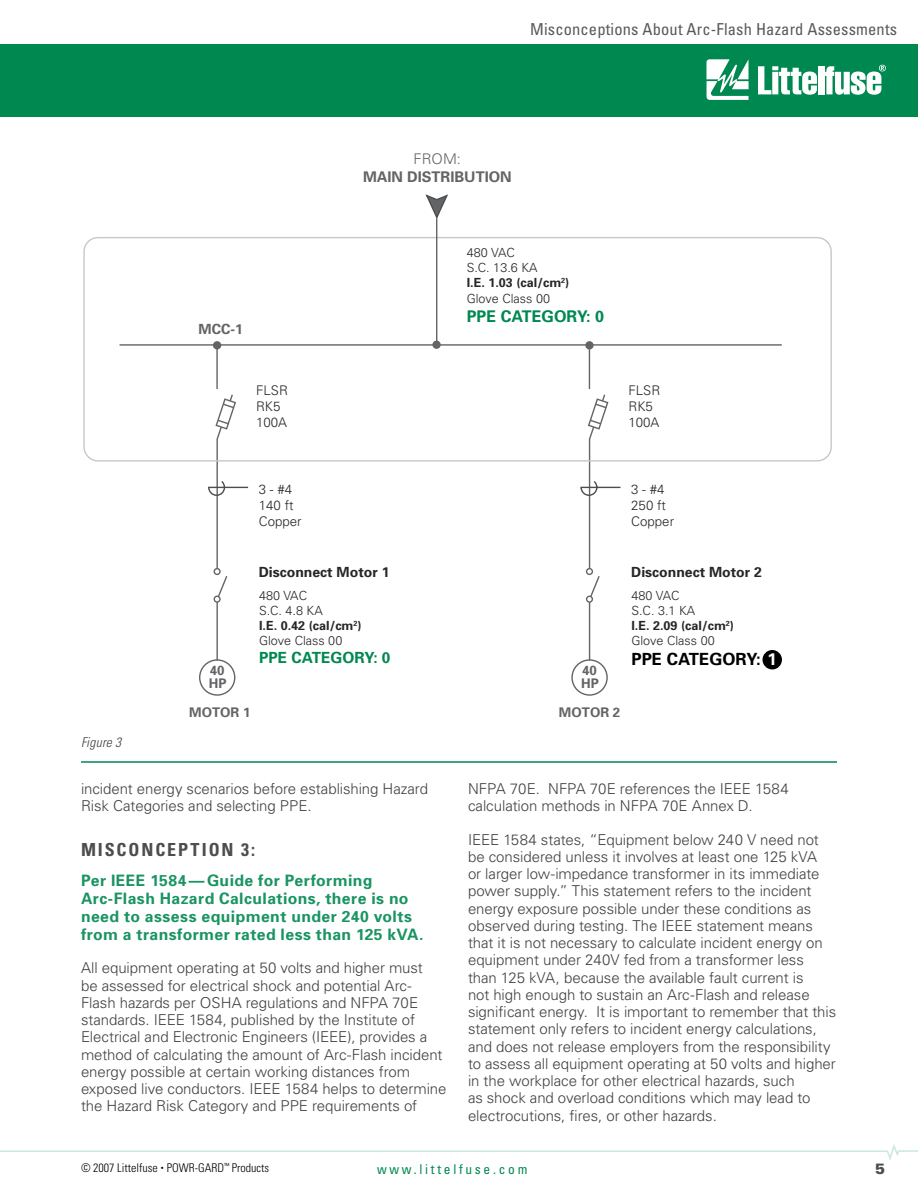
<style>
.page{position:relative;width:918px;height:1188px;background:#fff}
.page>*{position:absolute;margin:0;border:0;box-sizing:border-box;transform-origin:0 0}
.t1{font:700 condensed 18px "Univers";letter-spacing:.105em;color:#4c4d4f}
.t2{font:700 16.8px "Univers";color:#000}
.t3{font:condensed 16.5px "Univers";letter-spacing:.01em;color:#58595b}
.t4{font:700 16.05px "Univers";color:#008851}
.t5{font:700 15.75px/18px "Univers";letter-spacing:.025em;color:#1a9462}
.t6{font:700 15.45px "Univers";color:#008851}
.t7{font:300 15px/17.2px "Univers";letter-spacing:-.005em;color:#414142}
.t8{font:700 14.7px "Univers";color:#636466}
.t9{font:300 14.7px "Univers";color:#636466}
.t10{font:700 13.95px "Univers";color:#262626}
.t11{font:700 13.95px "Univers";color:#636466}
.t12{font:condensed 13.5px "Univers";letter-spacing:.2em;color:#008851}
.t13{font:italic 300 condensed 13.5px "Univers LT Std";letter-spacing:.015em;color:#414142}
.t14{font:300 13.35px/15.9px "Univers";color:#262626}
.t15{font:700 13.35px/12.8px "Univers";color:#636466}
.t16{font:300 12.6px/15.1px "Univers";color:#262626}
.t17{font:300 condensed 12px "Univers";color:#000}
.s1{font-weight:700}
.s2{color:#fff}
.s3{font-size:6px}
</style>
<div class="page">
<div style="left:763px;top:650px;width:19px;height:19px;background:#000;border-radius:50%"></div>
<hr style="left:120px;top:344px;width:662px;height:2px;background:#636466">
<div style="left:199px;top:659px;width:36px;height:37px;border:1px solid #636466;border-radius:50%"></div>
<div style="left:213px;top:341px;width:8px;height:8px;background:#636466;border-radius:50%"></div>
<hr style="left:216px;top:349px;width:2px;height:40px;background:#636466">
<svg style="left:208px;top:394px;width:41px;height:268px"></svg>
<div style="left:571px;top:659px;width:37px;height:37px;border:1px solid #636466;border-radius:50%"></div>
<div style="left:585px;top:341px;width:9px;height:8px;background:#636466;border-radius:50%"></div>
<hr style="left:589px;top:349px;width:1px;height:40px;background:#636466">
<svg style="left:580px;top:394px;width:41px;height:268px"></svg>
<div style="left:83px;top:237px;width:749px;height:225px;border:1px solid #c6c8ca;border-radius:14px"></div>
<svg style="left:425px;top:194px;width:23px;height:27px"></svg>
<hr style="left:436px;top:218px;width:1px;height:127px;background:#636466">
<div style="left:432px;top:341px;width:9px;height:8px;background:#636466;border-radius:50%"></div>
<hr style="left:81px;top:761px;width:756px;height:2px;background:#008851">
<div style="left:0;top:44px;width:918px;height:73px;background:#008851"></div>
<svg style="left:706px;top:59px;width:43px;height:41px"></svg>
<svg style="left:758px;top:66px;width:59px;height:29px"></svg>
<div style="left:818px;top:66px;width:6px;height:28px;background:#fff"></div>
<svg style="left:825px;top:65px;width:61px;height:30px"></svg>
<svg style="left:0;top:1144px;width:918px;height:16px"></svg>
<p class="t13" style="left:81px;top:734px;width:42px">Figure 3</p>
<p class="t3" style="left:530px;top:19px;width:369px">Misconceptions About Arc-Flash Hazard Assessments</p>
<p class="t9" style="left:414px;top:150px;width:49px">FROM:</p>
<p class="t8" style="left:363px;top:167px;width:150px">MAIN DISTRIBUTION</p>
<p class="t11" style="left:199px;top:320px;width:46px">MCC-1</p>
<p class="t14" style="left:256px;top:382px;width:33px">FLSR<br>RK5<br>100A</p>
<p class="t15" style="left:209px;top:664px;width:19px">40<br>HP</p>
<p class="t15" style="left:189px;top:706px;width:63px">MOTOR 1</p>
<p class="t14" style="left:259px;top:481px;width:44px">3 - #4<br>140 ft<br>Copper</p>
<p class="t10" style="left:259px;top:563px;width:132px">Disconnect Motor 1</p>
<p class="t16" style="left:259px;top:587px;width:104px">480 VAC<br>S.C. 4.8 KA<br><span class="s1">I.E. 0.42 (cal/cm</span><sup>2</sup><span class="s1">)<br></span>Glove Class 00</p>
<p class="t6" style="left:259px;top:648px;width:133px">PPE CATEGORY: 0</p>
<p class="t16" style="left:467px;top:245px;width:104px">480 VAC<br>S.C. 13.6 KA<br><span class="s1">I.E. 1.03 (cal/cm</span><sup>2</sup><span class="s1">)<br></span>Glove Class 00</p>
<p class="t4" style="left:467px;top:306px;width:139px">PPE CATEGORY: 0</p>
<p class="t14" style="left:628px;top:382px;width:33px">FLSR<br>RK5<br>100A</p>
<p class="t15" style="left:581px;top:664px;width:19px">40<br>HP</p>
<p class="t15" style="left:559px;top:706px;width:63px">MOTOR 2</p>
<p class="t14" style="left:631px;top:481px;width:44px">3 - #4<br>250 ft<br>Copper</p>
<p class="t10" style="left:631px;top:563px;width:132px">Disconnect Motor 2</p>
<p class="t16" style="left:631px;top:587px;width:104px">480 VAC<br>S.C. 3.1 KA<br><span class="s1">I.E. 2.09 (cal/cm</span><sup>2</sup><span class="s1">)<br></span>Glove Class 00</p>
<p class="t2" style="left:631px;top:648px;width:147px">PPE CATEGORY: <span class="s2">1</span></p>
<p class="t7" style="left:81px;top:780px;width:349px">incident energy scenarios before establishing Hazard<br>Risk Categories and selecting PPE.</p>
<p class="t1" style="left:81px;top:839px;width:176px">MISCONCEPTION 3:</p>
<p class="t5" style="left:81px;top:871px;width:344px">Per IEEE 1584--—Guide for Performing Arc-Flash Hazard Calculations, there is no need to assess equipment under 240 volts from a transformer rated less than 125 kVA.</p>
<p class="t7" style="left:81px;top:959px;width:367px">All equipment operating at 50 volts and higher must<br>be assessed for electrical shock and potential Arc-Flash hazards per OSHA regulations and NFPA 70E standards. IEEE 1584, published by the Institute of Electrical and Electronic Engineers (IEEE), provides a method of calculating the amount of Arc-Flash incident energy possible at certain working distances from exposed live conductors. IEEE 1584 helps to determine the Hazard Risk Category and PPE requirements of</p>
<p class="t7" style="left:468px;top:780px;width:322px">NFPA 70E. NFPA 70E references the IEEE 1584 calculation methods in NFPA 70E Annex D.</p>
<p class="t7" style="left:468px;top:830px;width:370px">IEEE 1584 states, “Equipment below 240 V need not be considered unless it involves at least one 125 kVA<br>or larger low-impedance transformer in its immediate power supply.” This statement refers to the incident energy exposure possible under these conditions as observed during testing. The IEEE statement means that it is not necessary to calculate incident energy on equipment under 240V fed from a transformer less than 125 kVA, because the available fault current is<br>not high enough to sustain an Arc-Flash and release significant energy. It is important to remember that this statement only refers to incident energy calculations, and does not release employers from the responsibility to assess all equipment operating at 50 volts and higher in the workplace for other electrical hazards, such<br>as shock and overload conditions which may lead to electrocutions, fires, or other hazards.</p>
<p class="t17" style="left:81px;top:1160px;width:190px">© 2007 Littelfuse <span class="s3">•</span> POWR-GARD<sup>™</sup> Products</p>
<p class="t12" style="left:377px;top:1160px;width:152px">www.littelfuse.com</p>
</div>
